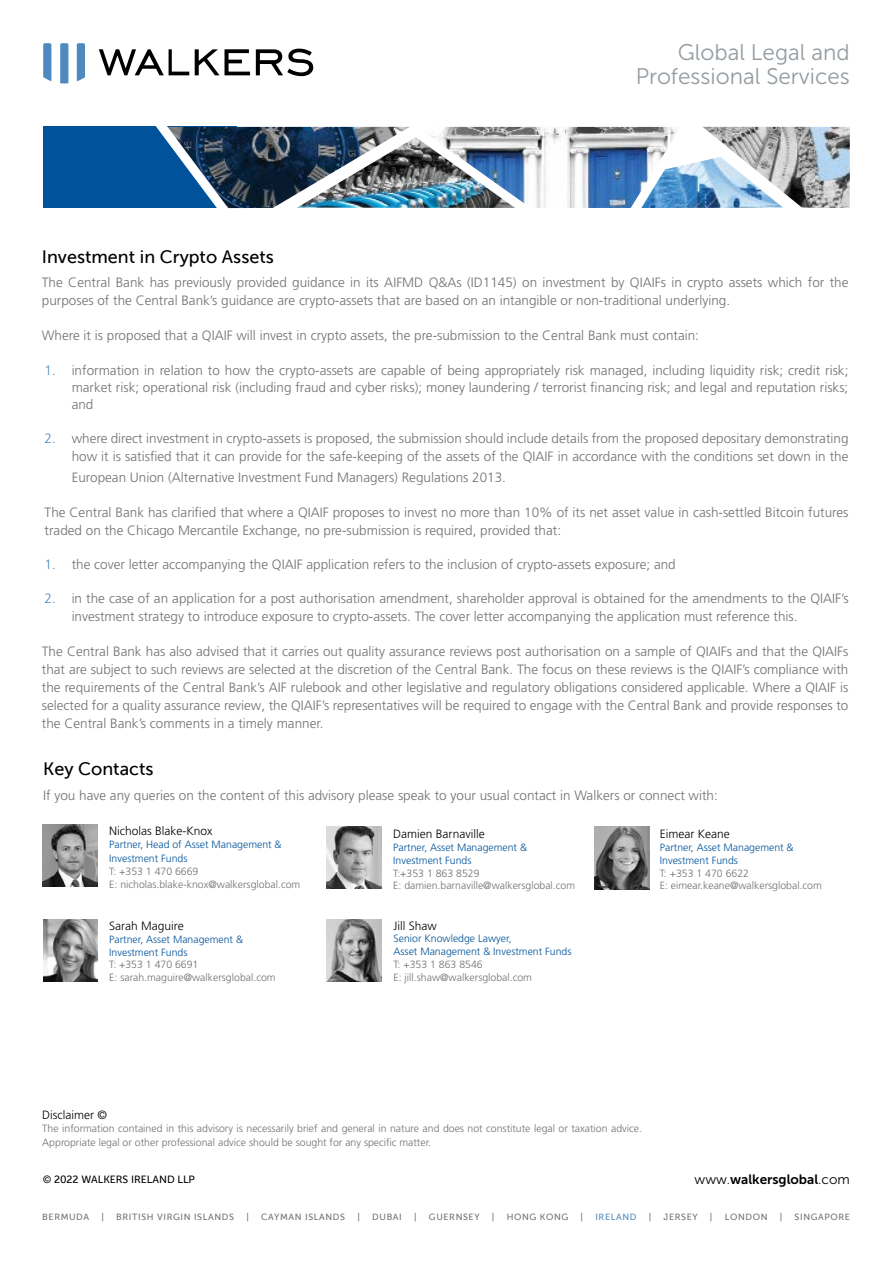
<style>
.page{position:relative;width:893px;height:1263px;background:#fff}
.page>*{position:absolute;margin:0;border:0;box-sizing:border-box;transform-origin:0 0}
.t1{font:22.5px/24px "Museo Sans 300";color:#949ca1;text-align:right}
.t2{font:18px "Museo Sans 500";color:#000}
.t3{font:300 13.5px/18px "Frutiger LT Pro";color:#717073}
.t4{font:13.5px "Museo Sans 700";color:#000}
.t5{font:300 12px "Frutiger LT Pro";color:#000}
.t6{font:300 10.5px/12.8px "Frutiger LT Pro";color:#717073}
.t7{font:300 10.5px/12.8px "Frutiger LT Pro";color:#00539b}
.t8{font:10.5px "Museo Sans 500";color:#000}
.t9{font:9px "Museo Sans 500";letter-spacing:.065em;color:#717073}
.t10{font:9px "Museo Sans 500";letter-spacing:.065em;color:#4f8abe}
.s1{color:#4f8abe}
.s2{font-family:"Museo Sans 300"}
</style>
<div class="page">
<svg style="left:99px;top:49px;width:90px;height:26px"></svg>
<svg style="left:195px;top:49px;width:55px;height:26px"></svg>
<svg style="left:256px;top:49px;width:57px;height:27px"></svg>
<svg style="left:43px;top:43px;width:8px;height:38px"></svg>
<svg style="left:60px;top:43px;width:8px;height:40px"></svg>
<svg style="left:77px;top:43px;width:8px;height:38px"></svg>
<div style="left:43px;top:127px;width:194px;height:81px;background:#00539b"></div>
<img style="left:237px;top:127px;width:383px;height:81px">
<img style="left:819px;top:127px;width:31px;height:81px">
<svg style="left:145px;top:126px;width:92px;height:83px"></svg>
<img style="left:258px;top:126px;width:288px;height:82px">
<svg style="left:620px;top:126px;width:199px;height:82px"></svg>
<img style="left:43px;top:824px;width:54px;height:62px">
<img style="left:43px;top:919px;width:55px;height:63px">
<img style="left:327px;top:919px;width:54px;height:62px">
<img style="left:594px;top:827px;width:55px;height:62px">
<img style="left:326px;top:826px;width:55px;height:62px">
<h1 class="t1" style="left:636px;top:41px;width:216px">Global Legal and<br>Professional Services</h1>
<h2 class="t2" style="left:42px;top:247px;width:233px">Investment in Crypto Assets</h2>
<p class="t3" style="left:42px;top:274px;width:808px">The Central Bank has previously provided guidance in its AIFMD Q&amp;As (ID1145) on investment by QIAIFs in crypto assets which for the purposes of the Central Bank’s guidance are crypto-assets that are based on an intangible or non-traditional underlying.</p>
<p class="t3" style="left:42px;top:327px;width:659px">Where it is proposed that a QIAIF will invest in crypto assets, the pre-submission to the Central Bank must contain:</p>
<p class="t3" style="left:72px;top:361px;width:778px;line-height:17.2px;text-align:justify;text-indent:-27px"><span class="s1">1.</span> information in relation to how the crypto-assets are capable of being appropriately risk managed, including liquidity risk; credit risk; market risk; operational risk (including fraud and cyber risks); money laundering / terrorist financing risk; and legal and reputation risks; and</p>
<p class="t3" style="left:45px;top:430px;width:805px;line-height:17.2px;text-align:right"><span class="s1">2.</span> where direct investment in crypto-assets is proposed, the submission should include details from the proposed depositary demonstrating how it is satisfied that it can provide for the safe-keeping of the assets of the QIAIF in accordance with the conditions set down in the</p>
<p class="t3" style="left:72px;top:468px;width:436px">European Union (Alternative Investment Fund Managers) Regulations 2013.</p>
<p class="t3" style="left:45px;top:503px;width:805px">The Central Bank has clarified that where a QIAIF proposes to invest no more than 10% of its net asset value in cash-settled Bitcoin futures traded on the Chicago Mercantile Exchange, no pre-submission is required, provided that:</p>
<p class="t3" style="left:45px;top:555px;width:633px"><span class="s1">1.</span> the cover letter accompanying the QIAIF application refers to the inclusion of crypto-assets exposure; and</p>
<p class="t3" style="left:72px;top:590px;width:778px;line-height:17.2px;text-indent:-27px"><span class="s1">2.</span> in the case of an application for a post authorisation amendment, shareholder approval is obtained for the amendments to the QIAIF’s investment strategy to introduce exposure to crypto-assets. The cover letter accompanying the application must reference this.</p>
<p class="t3" style="left:42px;top:642px;width:808px;text-align:justify">The Central Bank has also advised that it carries out quality assurance reviews post authorisation on a sample of QIAIFs and that the QIAIFs that are subject to such reviews are selected at the discretion of the Central Bank. The focus on these reviews is the QIAIF’s compliance with the requirements of the Central Bank’s AIF rulebook and other legislative and regulatory obligations considered applicable. Where a QIAIF is selected for a quality assurance review, the QIAIF’s representatives will be required to engage with the Central Bank and provide responses to the Central Bank’s comments in a timely manner.</p>
<h2 class="t2" style="left:43px;top:759px;width:112px">Key Contacts</h2>
<p class="t3" style="left:43px;top:787px;width:676px">If you have any queries on the content of this advisory please speak to your usual contact in Walkers or connect with:</p>
<p class="t5" style="left:109px;top:824px;width:105px">Nicholas Blake-Knox</p>
<p class="t7" style="left:109px;top:837px;width:174px;line-height:14.2px">Partner, Head of Asset Management &amp;<br>Investment Funds</p>
<p class="t6" style="left:109px;top:865px;width:193px">T: +353 1 470 6669<br>E: nicholas.blake-knox@walkersglobal.com</p>
<p class="t5" style="left:109px;top:919px;width:76px">Sarah Maguire</p>
<p class="t7" style="left:109px;top:933px;width:135px">Partner, Asset Management &amp;<br>Investment Funds</p>
<p class="t6" style="left:109px;top:958px;width:168px">T: +353 1 470 6691<br>E: sarah.maguire@walkersglobal.com</p>
<p class="t5" style="left:393px;top:827px;width:93px">Damien Barnaville</p>
<p class="t7" style="left:393px;top:841px;width:135px">Partner, Asset Management &amp;<br>Investment Funds</p>
<p class="t6" style="left:393px;top:866px;width:183px">T:+353 1 863 8529<br>E: damien.barnaville@walkersglobal.com</p>
<p class="t5" style="left:660px;top:827px;width:71px">Eimear Keane</p>
<p class="t7" style="left:660px;top:841px;width:135px">Partner, Asset Management &amp;<br>Investment Funds</p>
<p class="t6" style="left:660px;top:867px;width:164px">T: +353 1 470 6622<br>E: eimear.keane@walkersglobal.com</p>
<p class="t5" style="left:393px;top:918px;width:45px">Jill Shaw</p>
<p class="t7" style="left:393px;top:932px;width:179px">Senior Knowledge Lawyer,<br>Asset Management &amp; Investment Funds</p>
<p class="t6" style="left:393px;top:958px;width:140px">T: +353 1 863 8546<br>E: jill.shaw@walkersglobal.com</p>
<p class="t5" style="left:42px;top:1107px;width:66px">Disclaimer ©</p>
<p class="t6" style="left:42px;top:1122px;width:601px;line-height:13.5px">The information contained in this advisory is necessarily brief and general in nature and does not constitute legal or taxation advice.<br>Appropriate legal or other professional advice should be sought for any specific matter.</p>
<p class="t8" style="left:43px;top:1174px;width:154px">© 2022 WALKERS IRELAND LLP</p>
<p class="t4" style="left:695px;top:1172px;width:157px"><span class="s2">www.</span>walkersglobal<span class="s2">.com</span></p>
<p class="t9" style="left:42px;top:1212px;width:48px">BERMUDA</p>
<p class="t9" style="left:101px;top:1212px;width:4px">|</p>
<p class="t9" style="left:116px;top:1212px;width:119px">BRITISH VIRGIN ISLANDS</p>
<p class="t9" style="left:246px;top:1212px;width:4px">|</p>
<p class="t9" style="left:261px;top:1212px;width:85px">CAYMAN ISLANDS</p>
<p class="t9" style="left:357px;top:1212px;width:4px">|</p>
<p class="t9" style="left:372px;top:1212px;width:31px">DUBAI</p>
<p class="t9" style="left:414px;top:1212px;width:4px">|</p>
<p class="t9" style="left:429px;top:1212px;width:52px">GUERNSEY</p>
<p class="t9" style="left:492px;top:1212px;width:4px">|</p>
<p class="t9" style="left:507px;top:1212px;width:63px">HONG KONG</p>
<p class="t9" style="left:581px;top:1212px;width:4px">|</p>
<p class="t10" style="left:595px;top:1212px;width:43px">IRELAND</p>
<p class="t9" style="left:649px;top:1212px;width:4px">|</p>
<p class="t9" style="left:664px;top:1212px;width:36px">JERSEY</p>
<p class="t9" style="left:710px;top:1212px;width:4px">|</p>
<p class="t9" style="left:725px;top:1212px;width:44px">LONDON</p>
<p class="t9" style="left:780px;top:1212px;width:4px">|</p>
<p class="t9" style="left:795px;top:1212px;width:57px">SINGAPORE</p>
</div>
